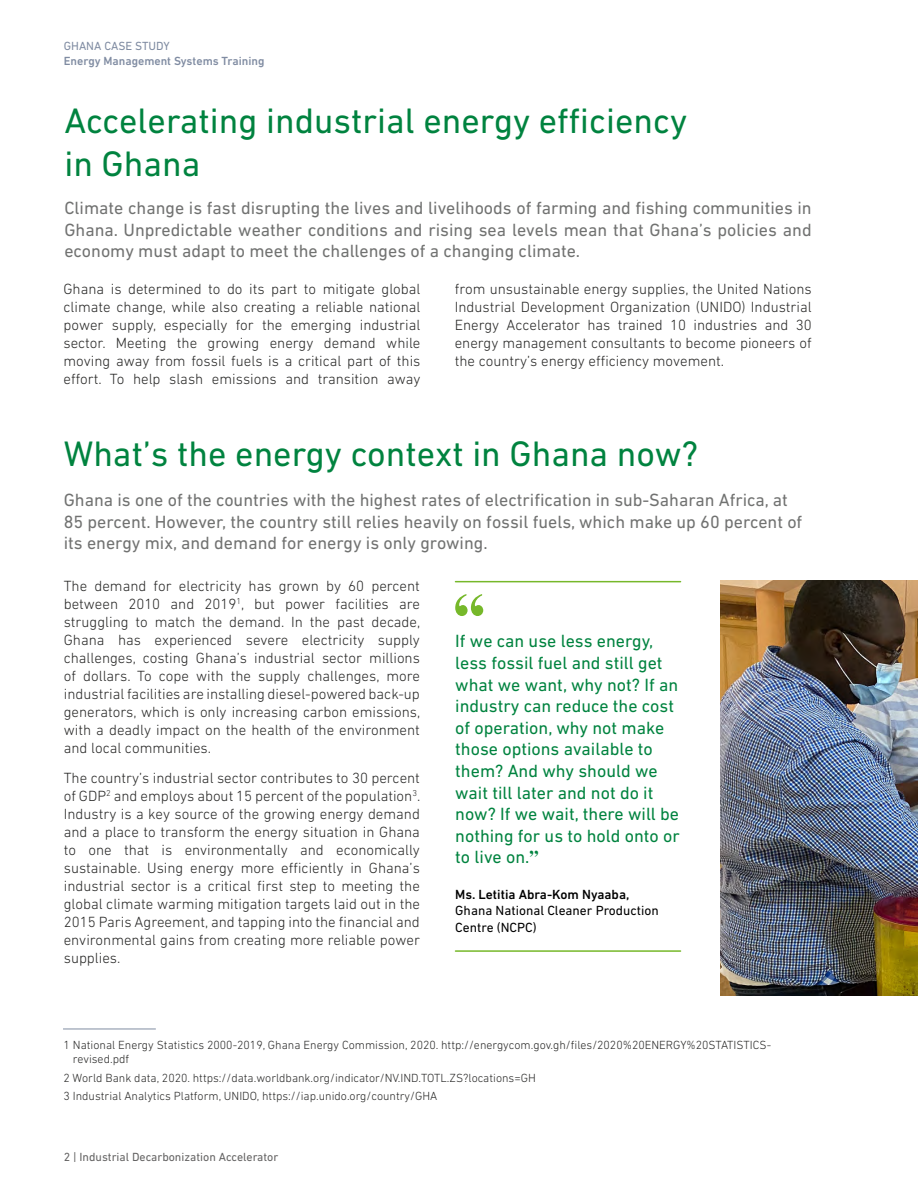
<style>
.page{position:relative;width:918px;height:1188px;background:#fff}
.page>*{position:absolute;margin:0;border:0;box-sizing:border-box;transform-origin:0 0}
.t1{font:36px/43.2px "DIN Next LT Pro";color:#00833f}
.t2{font:18px/21.6px "DIN Next LT Pro";color:#717271;text-align:justify}
.t3{font:18px/21.6px "DIN Next LT Pro";color:#00833f}
.t4{font:300 15px/18px "DIN Next LT Pro";color:#282827;text-align:justify}
.t5{font:13.5px/16.2px "DIN Next LT Pro";color:#000}
.t6{font:500 13.5px "DIN Next LT Pro";color:#000}
.t7{font:300 12px/14.4px "DIN Next LT Pro";color:#282827}
.t8{font:12px "DIN Next LT Pro";color:#646363}
.t9{font:500 12px "DIN Next LT Pro";color:#808ca2}
.t10{font:12px "DIN Next LT Pro";color:#808ca2}
.s1{font-family:"Times";font-weight:700}
</style>
<div class="page">
<svg style="left:455px;top:594px;width:28px;height:22px"></svg>
<hr style="left:455px;top:581px;width:226px;height:1px;background:#76b82a">
<hr style="left:455px;top:950px;width:226px;height:2px;background:#76b82a">
<hr style="left:63px;top:1029px;width:93px;height:1px;background:#808ca2">
<img style="left:720px;top:581px;width:198px;height:415px">
<p class="t10" style="left:64px;top:39px;width:107px">GHANA CASE STUDY</p>
<p class="t9" style="left:64px;top:54px;width:202px">Energy Management Systems Training</p>
<h1 class="t1" style="left:64px;top:99px;width:624px">Accelerating industrial energy efficiency in Ghana</h1>
<p class="t2" style="left:64px;top:197px;width:749px">Climate change is fast disrupting the lives and livelihoods of farming and fishing communities in Ghana. Unpredictable weather conditions and rising sea levels mean that Ghana’s policies and economy must adapt to meet the challenges of a changing climate.</p>
<p class="t4" style="left:64px;top:280px;width:359px">Ghana is determined to do its part to mitigate global climate change, while also creating a reliable national power supply, especially for the emerging industrial sector. Meeting the growing energy demand while moving away from fossil fuels is a critical part of this effort. To help slash emissions and transition away</p>
<p class="t4" style="left:455px;top:280px;width:358px">from unsustainable energy supplies, the United Nations Industrial Development Organization (UNIDO) Industrial Energy Accelerator has trained 10 industries and 30 energy management consultants to become pioneers of the country’s energy efficiency movement.</p>
<h1 class="t1" style="left:64px;top:431px;width:636px">What’s the energy context in Ghana now?</h1>
<p class="t2" style="left:64px;top:489px;width:740px;text-align:left">Ghana is one of the countries with the highest rates of electrification in sub-Saharan Africa, at<br>85 percent. However, the country still relies heavily on fossil fuels, which make up 60 percent of its energy mix, and demand for energy is only growing.</p>
<p class="t4" style="left:64px;top:576px;width:358px">The demand for electricity has grown by 60 percent between 2010 and 2019<sup>1</sup>, but power facilities are struggling to match the demand. In the past decade, Ghana has experienced severe electricity supply challenges, costing Ghana’s industrial sector millions of dollars. To cope with the supply challenges, more industrial facilities are installing diesel-powered back-up generators, which is only increasing carbon emissions, with a deadly impact on the health of the environment and local communities.</p>
<p class="t4" style="left:64px;top:769px;width:358px">The country’s industrial sector contributes to 30 percent of GDP<sup>2</sup> and employs about 15 percent of the population<sup>3</sup>.<br>Industry is a key source of the growing energy demand and a place to transform the energy situation in Ghana to one that is environmentally and economically sustainable. Using energy more efficiently in Ghana’s industrial sector is a critical first step to meeting the global climate warming mitigation targets laid out in the 2015 Paris Agreement, and tapping into the financial and environmental gains from creating more reliable power supplies.</p>
<p class="t3" style="left:455px;top:630px;width:226px">If we can use less energy, less fossil fuel and still get what we want, why not? If an industry can reduce the cost of operation, why not make those options available to them? And why should we wait till later and not do it now? If we wait, there will be nothing for us to hold onto or to live on.<span class="s1">”</span></p>
<p class="t6" style="left:455px;top:887px;width:176px">Ms. Letitia Abra-Kom Nyaaba,</p>
<p class="t5" style="left:455px;top:903px;width:205px">Ghana National Cleaner Production<br>Centre (NCPC)</p>
<p class="t7" style="left:73px;top:1037px;width:700px;text-indent:-9px">1 National Energy Statistics 2000-2019, Ghana Energy Commission, 2020. http://energycom.gov.gh/files/2020%20ENERGY%20STATISTICS&shy;revised.pdf</p>
<p class="t7" style="left:64px;top:1068px;width:474px;line-height:18.6px">2 World Bank data, 2020. https://data.worldbank.org/indicator/NV.IND.TOTL.ZS?locations=GH<br>3 Industrial Analytics Platform, UNIDO, https://iap.unido.org/country/GHA</p>
<p class="t8" style="left:64px;top:1150px;width:216px">2 | Industrial Decarbonization Accelerator</p>
</div>
